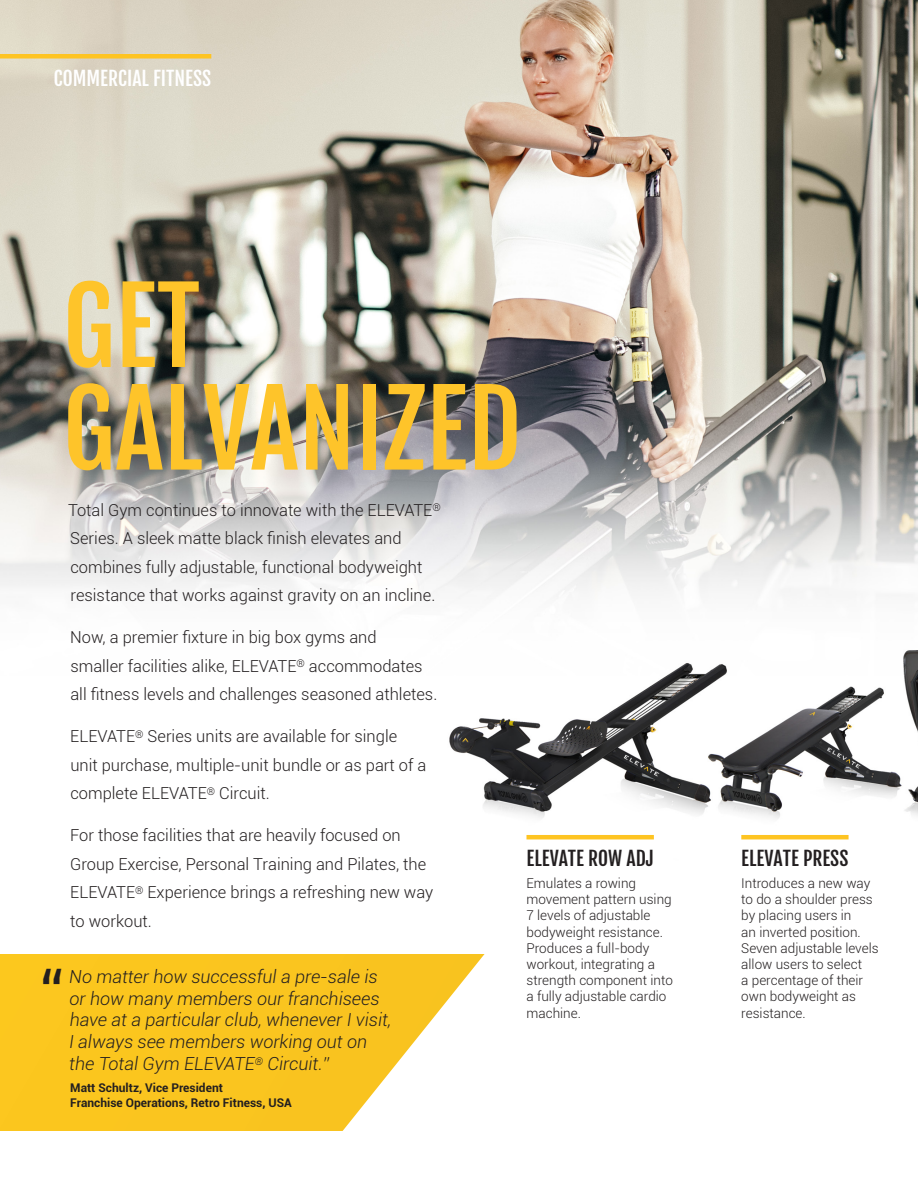
<style>
.page{position:relative;width:918px;height:1188px;background:#fff}
.page>*{position:absolute;margin:0;border:0;box-sizing:border-box;transform-origin:0 0}
.Base_Text_-__Spaces{font:102.6px/102.6px "Fjalla One";color:#fec42a}
.Base_Text_-__Spaces-2{font:45px "Fjalla One";color:#231f20}
.Unit_Titles{font:19.5px "Fjalla One";color:#231f20}
.Unit_Titles-2{font:19.5px "Fjalla One";color:#fff}
.Base_Text_-__Spaces-3{font:italic 300 18px/21.6px "Roboto";color:#231f20}
.Base_Text_-__Spaces-4{font:300 16.5px/28.5px "Roboto";color:#231f20}
.Unit_Descriptions{font:300 13.5px/16.2px "Roboto";color:#231f20}
.Base_Text_-__Spaces-5{font:700 12px/14.4px "Roboto";color:#231f20}
</style>
<div class="page">
<img style="left:0;top:0;width:918px;height:840px">
<hr style="left:527px;top:835px;width:127px;height:4px;background:#fec422">
<hr style="left:741px;top:835px;width:108px;height:4px;background:#fec422">
<div style="left:0;top:54px;width:211px;height:5px;background:#fec422"></div>
<svg style="left:0;top:954px;width:485px;height:177px;background:#facd3f"></svg>
<p class="Unit_Titles-2" style="left:54px;top:66px;width:159px">COMMERCIAL FITNESS</p>
<p class="Base_Text_-__Spaces" style="left:63px;top:275px;width:460px">GET<br>GALVANIZED</p>
<p class="Base_Text_-__Spaces-4" style="left:68px;top:495px;width:374px">Total Gym continues to innovate with the ELEVATE<sup>® </sup>Series. A sleek matte black finish elevates and combines fully adjustable, functional bodyweight resistance that works against gravity on an incline.</p>
<p class="Base_Text_-__Spaces-4" style="left:70px;top:623px;width:369px">Now, a premier fixture in big box gyms and<br>smaller facilities alike, ELEVATE<sup>®</sup> accommodates all fitness levels and challenges seasoned athletes.</p>
<p class="Base_Text_-__Spaces-4" style="left:70px;top:722px;width:357px">ELEVATE<sup>®</sup> Series units are available for single unit purchase, multiple-unit bundle or as part of a complete ELEVATE<sup>®</sup> Circuit.</p>
<p class="Base_Text_-__Spaces-4" style="left:70px;top:821px;width:365px">For those facilities that are heavily focused on Group Exercise, Personal Training and Pilates, the ELEVATE<sup>®</sup> Experience brings a refreshing new way to workout.</p>
<p class="Base_Text_-__Spaces-2" style="left:40px;top:964px;width:25px">“</p>
<p class="Base_Text_-__Spaces-3" style="left:69px;top:965px;width:324px">No matter how successful a pre-sale is or how many members our franchisees have at a particular club, whenever I visit, I always see members working out on the Total Gym ELEVATE<sup>®</sup> Circuit.”</p>
<p class="Base_Text_-__Spaces-5" style="left:70px;top:1080px;width:223px">Matt Schultz, Vice President<br>Franchise Operations, Retro Fitness, USA</p>
<p class="Unit_Titles" style="left:527px;top:847px;width:129px">ELEVATE ROW ADJ</p>
<p class="Unit_Descriptions" style="left:527px;top:875px;width:148px">Emulates a rowing movement pattern using<br>7 levels of adjustable bodyweight resistance.<br>Produces a full-body workout, integrating a strength component into a fully adjustable cardio machine.</p>
<p class="Unit_Titles" style="left:741px;top:847px;width:109px">ELEVATE PRESS</p>
<p class="Unit_Descriptions" style="left:741px;top:875px;width:139px">Introduces a new way to do a shoulder press by placing users in<br>an inverted position.<br>Seven adjustable levels allow users to select<br>a percentage of their own bodyweight as resistance.</p>
</div>
